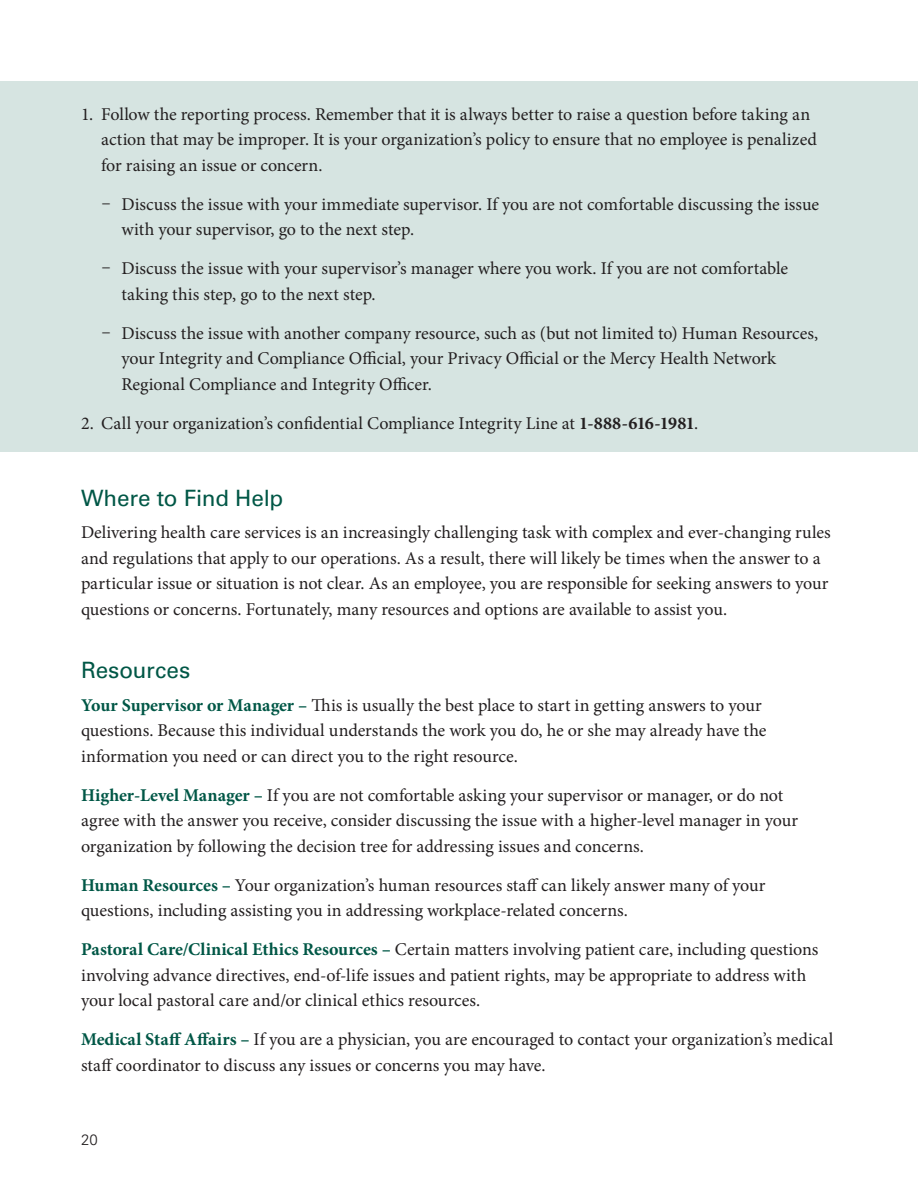
<style>
.page{position:relative;width:918px;height:1188px;background:#fff}
.page>*{position:absolute;margin:0;border:0;box-sizing:border-box;transform-origin:0 0}
.t1{font:22.5px "Univers LT Std";letter-spacing:-.005em;color:#005746}
.t2{font:18px/25.5px "Minion Pro";color:#231f20}
.t3{font:300 15px "Univers LT Std";color:#231f20}
.s1{font-weight:700}
.s2{font-weight:700;color:#005746}
</style>
<div class="page">
<div style="left:0;top:81px;width:918px;height:370px;background:#d6e4e1"></div>
<p class="t2" style="left:101px;top:101px;width:717px;text-indent:-20px">1. Follow the reporting process. Remember that it is always better to raise a question before taking an action that may be improper. It is your organization’s policy to ensure that no employee is penalized for raising an issue or concern.</p>
<p class="t2" style="left:122px;top:191px;width:699px;text-indent:-20px">– Discuss the issue with your immediate supervisor. If you are not comfortable discussing the issue with your supervisor, go to the next step.</p>
<p class="t2" style="left:122px;top:256px;width:668px;text-indent:-20px">– Discuss the issue with your supervisor’s manager where you work. If you are not comfortable taking this step, go to the next step.</p>
<p class="t2" style="left:122px;top:320px;width:698px;text-indent:-20px">– Discuss the issue with another company resource, such as (but not limited to) Human Resources, your Integrity and Compliance Official, your Privacy Official or the Mercy Health Network<br>Regional Compliance and Integrity Officer.</p>
<p class="t2" style="left:81px;top:410px;width:619px">2. Call your organization’s confidential Compliance Integrity Line at <span class="s1">1-888-616-1981</span>.</p>
<p class="t1" style="left:81px;top:484px;width:204px">Where to Find Help</p>
<p class="t2" style="left:81px;top:520px;width:751px">Delivering health care services is an increasingly challenging task with complex and ever-changing rules and regulations that apply to our operations. As a result, there will likely be times when the answer to a particular issue or situation is not clear. As an employee, you are responsible for seeking answers to your questions or concerns. Fortunately, many resources and options are available to assist you.</p>
<p class="t1" style="left:81px;top:657px;width:111px">Resources</p>
<p class="t2" style="left:81px;top:692px;width:687px"><span class="s2">Your Supervisor or Manager –</span> This is usually the best place to start in getting answers to your questions. Because this individual understands the work you do, he or she may already have the information you need or can direct you to the right resource.</p>
<p class="t2" style="left:81px;top:782px;width:719px"><span class="s2">Higher-Level Manager –</span> If you are not comfortable asking your supervisor or manager, or do not agree with the answer you receive, consider discussing the issue with a higher-level manager in your organization by following the decision tree for addressing issues and concerns.</p>
<p class="t2" style="left:81px;top:872px;width:686px"><span class="s2">Human Resources –</span> Your organization’s human resources staff can likely answer many of your questions, including assisting you in addressing workplace-related concerns.</p>
<p class="t2" style="left:81px;top:937px;width:739px"><span class="s2">Pastoral Care/Clinical Ethics Resources –</span> Certain matters involving patient care, including questions involving advance directives, end-of-life issues and patient rights, may be appropriate to address with your local pastoral care and/or clinical ethics resources.</p>
<p class="t2" style="left:81px;top:1027px;width:754px"><span class="s2">Medical Staff Affairs –</span> If you are a physician, you are encouraged to contact your organization’s medical staff coordinator to discuss any issues or concerns you may have.</p>
<p class="t3" style="left:81px;top:1131px;width:18px">20</p>
</div>
